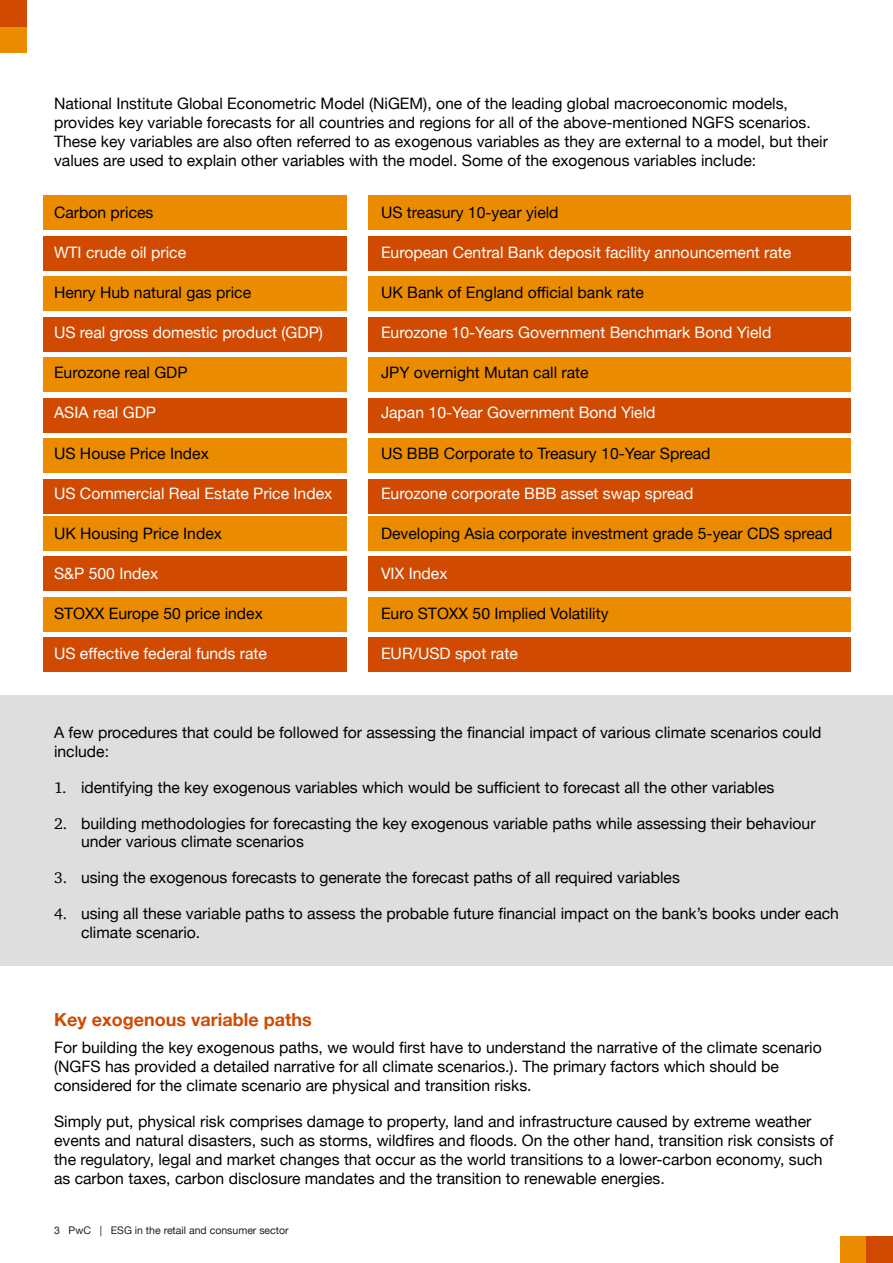
<style>
.page{position:relative;width:893px;height:1263px;background:#fff}
.page>*{position:absolute;margin:0;border:0;box-sizing:border-box;transform-origin:0 0}
.Sub_Heading_02{font:700 18px "Helvetica Neue";color:#d04a02}
.Sub_Heading_02-2{font:15.75px/18.9px "Helvetica Neue";color:#000}
.Sub_Heading_02-3{font:15.75px "Helvetica Neue";color:#fff}
.t1{font:10.5px "Helvetica Neue";color:#231f20}
.s1{font-family:"ITC Charter Com"}
</style>
<div class="page">
<div style="left:368px;top:638px;width:482px;height:34px;background:#d04a02"></div>
<div style="left:368px;top:195px;width:482px;height:35px;background:#eb8c00"></div>
<div style="left:368px;top:357px;width:482px;height:35px;background:#eb8c00"></div>
<div style="left:368px;top:517px;width:482px;height:34px;background:#eb8c00"></div>
<div style="left:368px;top:276px;width:482px;height:34px;background:#eb8c00"></div>
<div style="left:368px;top:438px;width:482px;height:34px;background:#eb8c00"></div>
<div style="left:368px;top:597px;width:482px;height:34px;background:#eb8c00"></div>
<div style="left:368px;top:236px;width:482px;height:34px;background:#d04a02"></div>
<div style="left:368px;top:398px;width:482px;height:34px;background:#d04a02"></div>
<div style="left:368px;top:557px;width:482px;height:34px;background:#d04a02"></div>
<div style="left:368px;top:317px;width:482px;height:34px;background:#d04a02"></div>
<div style="left:368px;top:479px;width:482px;height:34px;background:#d04a02"></div>
<div style="left:0;top:695px;width:893px;height:271px;background:#dedede"></div>
<div style="left:840px;top:1237px;width:27px;height:26px;background:#eb8c00"></div>
<div style="left:867px;top:1237px;width:26px;height:26px;background:#d04a02"></div>
<div style="left:44px;top:195px;width:303px;height:35px;background:#eb8c00"></div>
<div style="left:44px;top:357px;width:303px;height:35px;background:#eb8c00"></div>
<div style="left:44px;top:517px;width:303px;height:34px;background:#eb8c00"></div>
<div style="left:44px;top:276px;width:303px;height:34px;background:#eb8c00"></div>
<div style="left:44px;top:438px;width:303px;height:34px;background:#eb8c00"></div>
<div style="left:44px;top:597px;width:303px;height:34px;background:#eb8c00"></div>
<div style="left:44px;top:236px;width:303px;height:34px;background:#d04a02"></div>
<div style="left:44px;top:398px;width:303px;height:34px;background:#d04a02"></div>
<div style="left:44px;top:557px;width:303px;height:34px;background:#d04a02"></div>
<div style="left:44px;top:317px;width:303px;height:34px;background:#d04a02"></div>
<div style="left:44px;top:479px;width:303px;height:34px;background:#d04a02"></div>
<div style="left:44px;top:638px;width:303px;height:34px;background:#d04a02"></div>
<div style="left:0;top:26px;width:26px;height:26px;background:#eb8c00"></div>
<div style="left:0;top:0;width:26px;height:26px;background:#d04a02"></div>
<p class="Sub_Heading_02-2" style="left:54px;top:95px;width:775px">National Institute Global Econometric Model (NiGEM), one of the leading global macroeconomic models, provides key variable forecasts for all countries and regions for all of the above-mentioned NGFS scenarios.<br>These key variables are also often referred to as exogenous variables as they are external to a model, but their values are used to explain other variables with the model. Some of the exogenous variables include:</p>
<p class="Sub_Heading_02-2" style="left:54px;top:203px;width:101px">Carbon prices</p>
<p class="Sub_Heading_02-3" style="left:54px;top:241px;width:134px">WTI crude oil price</p>
<p class="Sub_Heading_02-2" style="left:54px;top:284px;width:199px">Henry Hub natural gas price</p>
<p class="Sub_Heading_02-3" style="left:54px;top:321px;width:270px">US real gross domestic product (GDP)</p>
<p class="Sub_Heading_02-2" style="left:54px;top:364px;width:135px">Eurozone real GDP</p>
<p class="Sub_Heading_02-3" style="left:54px;top:401px;width:104px">ASIA real GDP</p>
<p class="Sub_Heading_02-2" style="left:54px;top:444px;width:156px">US House Price Index</p>
<p class="Sub_Heading_02-3" style="left:54px;top:482px;width:280px">US Commercial Real Estate Price Index</p>
<p class="Sub_Heading_02-2" style="left:54px;top:525px;width:170px">UK Housing Price Index</p>
<p class="Sub_Heading_02-3" style="left:54px;top:562px;width:106px">S&amp;P 500 Index</p>
<p class="Sub_Heading_02-2" style="left:54px;top:605px;width:210px">STOXX Europe 50 price index</p>
<p class="Sub_Heading_02-3" style="left:54px;top:642px;width:214px">US effective federal funds rate</p>
<p class="Sub_Heading_02-2" style="left:381px;top:203px;width:179px">US treasury 10-year yield</p>
<p class="Sub_Heading_02-3" style="left:381px;top:241px;width:412px">European Central Bank deposit facility announcement rate</p>
<p class="Sub_Heading_02-2" style="left:381px;top:284px;width:264px">UK Bank of England official bank rate</p>
<p class="Sub_Heading_02-3" style="left:381px;top:321px;width:392px">Eurozone 10-Years Government Benchmark Bond Yield</p>
<p class="Sub_Heading_02-2" style="left:381px;top:364px;width:209px">JPY overnight Mutan call rate</p>
<p class="Sub_Heading_02-3" style="left:381px;top:401px;width:276px">Japan 10-Year Government Bond Yield</p>
<p class="Sub_Heading_02-2" style="left:381px;top:444px;width:331px">US BBB Corporate to Treasury 10-Year Spread</p>
<p class="Sub_Heading_02-3" style="left:381px;top:482px;width:314px">Eurozone corporate BBB asset swap spread</p>
<p class="Sub_Heading_02-2" style="left:381px;top:525px;width:453px">Developing Asia corporate investment grade 5-year CDS spread</p>
<p class="Sub_Heading_02-3" style="left:381px;top:562px;width:68px">VIX Index</p>
<p class="Sub_Heading_02-2" style="left:381px;top:605px;width:229px">Euro STOXX 50 Implied Volatility</p>
<p class="Sub_Heading_02-3" style="left:381px;top:642px;width:138px">EUR/USD spot rate</p>
<p class="Sub_Heading_02-2" style="left:54px;top:724px;width:769px">A few procedures that could be followed for assessing the financial impact of various climate scenarios could include:</p>
<p class="Sub_Heading_02-2" style="left:54px;top:778px;width:722px"><span class="s1">1.</span> identifying the key exogenous variables which would be sufficient to forecast all the other variables</p>
<p class="Sub_Heading_02-2" style="left:81px;top:814px;width:736px;text-indent:-27px"><span class="s1">2.</span> building methodologies for forecasting the key exogenous variable paths while assessing their behaviour under various climate scenarios</p>
<p class="Sub_Heading_02-2" style="left:54px;top:869px;width:627px"><span class="s1">3.</span> using the exogenous forecasts to generate the forecast paths of all required variables</p>
<p class="Sub_Heading_02-2" style="left:81px;top:905px;width:759px;text-indent:-27px"><span class="s1">4.</span> using all these variable paths to assess the probable future financial impact on the bank’s books under each climate scenario.</p>
<p class="Sub_Heading_02" style="left:54px;top:1005px;width:259px">Key exogenous variable paths</p>
<p class="Sub_Heading_02-2" style="left:54px;top:1039px;width:769px">For building the key exogenous paths, we would first have to understand the narrative of the climate scenario (NGFS has provided a detailed narrative for all climate scenarios.). The primary factors which should be considered for the climate scenario are physical and transition risks.</p>
<p class="Sub_Heading_02-2" style="left:54px;top:1113px;width:781px">Simply put, physical risk comprises damage to property, land and infrastructure caused by extreme weather events and natural disasters, such as storms, wildfires and floods. On the other hand, transition risk consists of the regulatory, legal and market changes that occur as the world transitions to a lower-carbon economy, such as carbon taxes, carbon disclosure mandates and the transition to renewable energies.</p>
<p class="t1" style="left:54px;top:1223px;width:236px">3 PwC | ESG in the retail and consumer sector</p>
</div>
